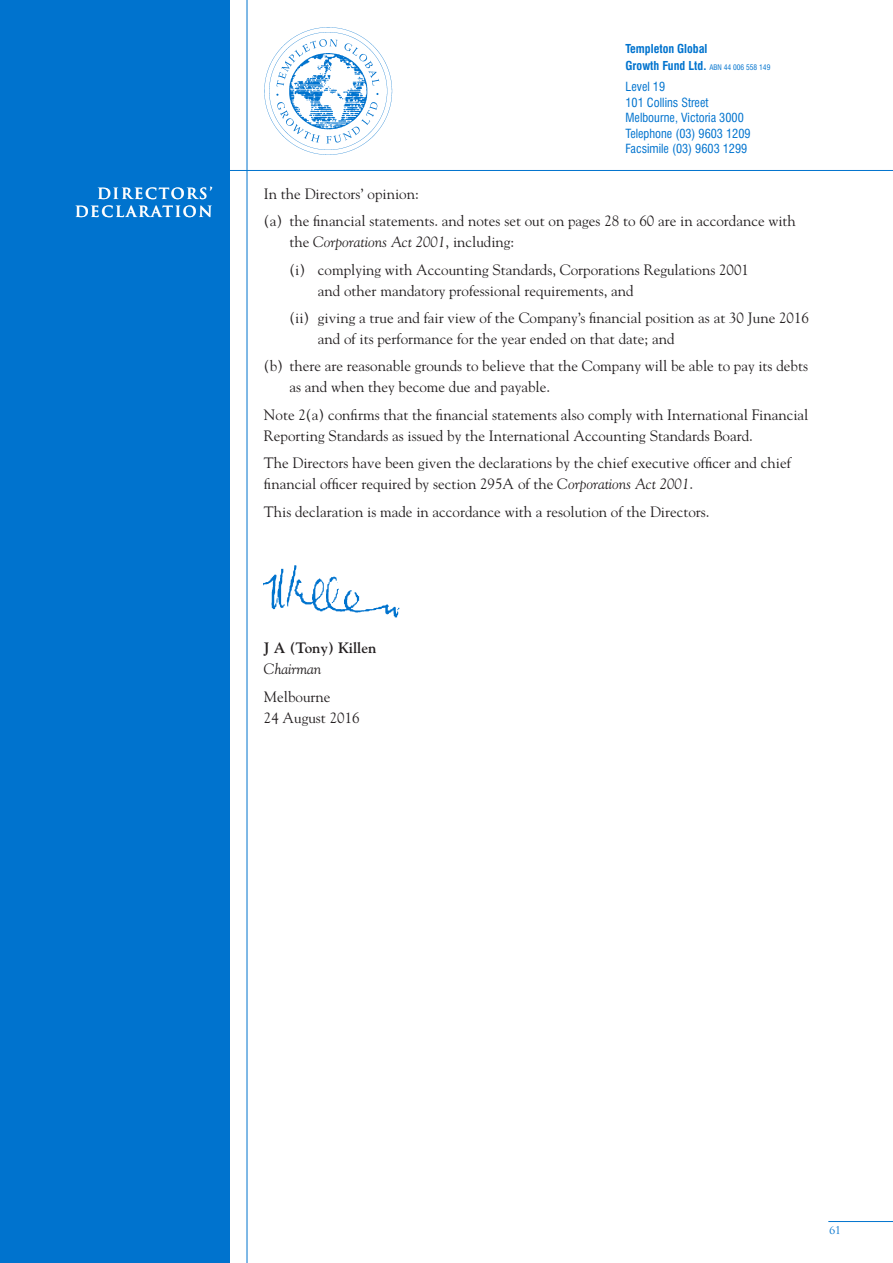
<style>
.page{position:relative;width:893px;height:1263px;background:#fff}
.page>*{position:absolute;margin:0;border:0;box-sizing:border-box;transform-origin:0 0}
.t1{font:15px/27.3px "Goudy";color:#231f20}
.t2{font:700 15px/18px "Trajan";letter-spacing:.11em;color:#fff;text-align:right}
.t3{font:700 15px "Goudy";color:#231f20}
.t4{font:italic 15px "Goudy";color:#231f20}
.t5{font:condensed 12.3px/15.5px "Swiss 721 BT";color:#0073ce}
.t6{font:700 condensed 12px/16.2px "Swiss 721 BT";color:#0073ce}
.t7{font:10.5px "Trajan";color:#0073ce}
.s1{font-weight:400;font-size:7.5px}
.s2{font-style:italic}
</style>
<div class="page">
<hr style="left:828px;top:1221px;width:65px;height:1px;background:#0073ce">
<hr style="left:247px;top:0;width:1px;height:1263px;background:#0073ce">
<hr style="left:0;top:170px;width:893px;height:1px;background:#0073ce">
<div style="left:0;top:0;width:230px;height:1263px;background:#0073ce"></div>
<img style="left:264px;top:27px;width:129px;height:128px">
<img style="left:264px;top:565px;width:136px;height:53px">
<p class="t2" style="left:75px;top:185px;width:139px">DIRECTORS’<br>DECLARATION</p>
<p class="t6" style="left:625px;top:41px;width:146px">Templeton Global<br>Growth Fund Ltd. <span class="s1">ABN 44 006 558 149</span></p>
<p class="t5" style="left:625px;top:79px;width:127px">Level 19<br>101 Collins Street<br>Melbourne, Victoria 3000<br>Telephone (03) 9603 1209<br>Facsimile (03) 9603 1299</p>
<p class="t1" style="left:264px;top:180px;width:534px">In the Directors’ opinion:<br>(a) the financial statements. and notes set out on pages 28 to 60 are in accordance with</p>
<p class="t1" style="left:289px;top:228px;width:461px">the <span class="s2">Corporations Act 2001</span>, including:<br>(i) complying with Accounting Standards, Corporations Regulations 2001</p>
<p class="t1" style="left:289px;top:276px;width:521px;text-indent:28px">and other mandatory professional requirements, and<br>(ii) giving a true and fair view of the Company’s financial position as at 30 June 2016</p>
<p class="t1" style="left:264px;top:325px;width:546px;text-indent:54px">and of its performance for the year ended on that date; and<br>(b) there are reasonable grounds to believe that the Company will be able to pay its debts</p>
<p class="t1" style="left:264px;top:373px;width:546px;text-indent:26px">as and when they become due and payable.<br>Note 2(a) confirms that the financial statements also comply with International Financial</p>
<p class="t1" style="left:264px;top:421px;width:528px">Reporting Standards as issued by the International Accounting Standards Board.<br>The Directors have been given the declarations by the chief executive officer and chief</p>
<p class="t1" style="left:264px;top:470px;width:447px">financial officer required by section 295A of the <span class="s2">Corporations Act 2001</span>.<br>This declaration is made in accordance with a resolution of the Directors.</p>
<p class="t3" style="left:264px;top:639px;width:114px">J A (Tony) Killen</p>
<p class="t4" style="left:264px;top:660px;width:59px">Chairman</p>
<p class="t1" style="left:264px;top:686px;width:97px;line-height:21px">Melbourne<br>24 August 2016</p>
<p class="t7" style="left:829px;top:1224px;width:13px">61</p>
</div>
